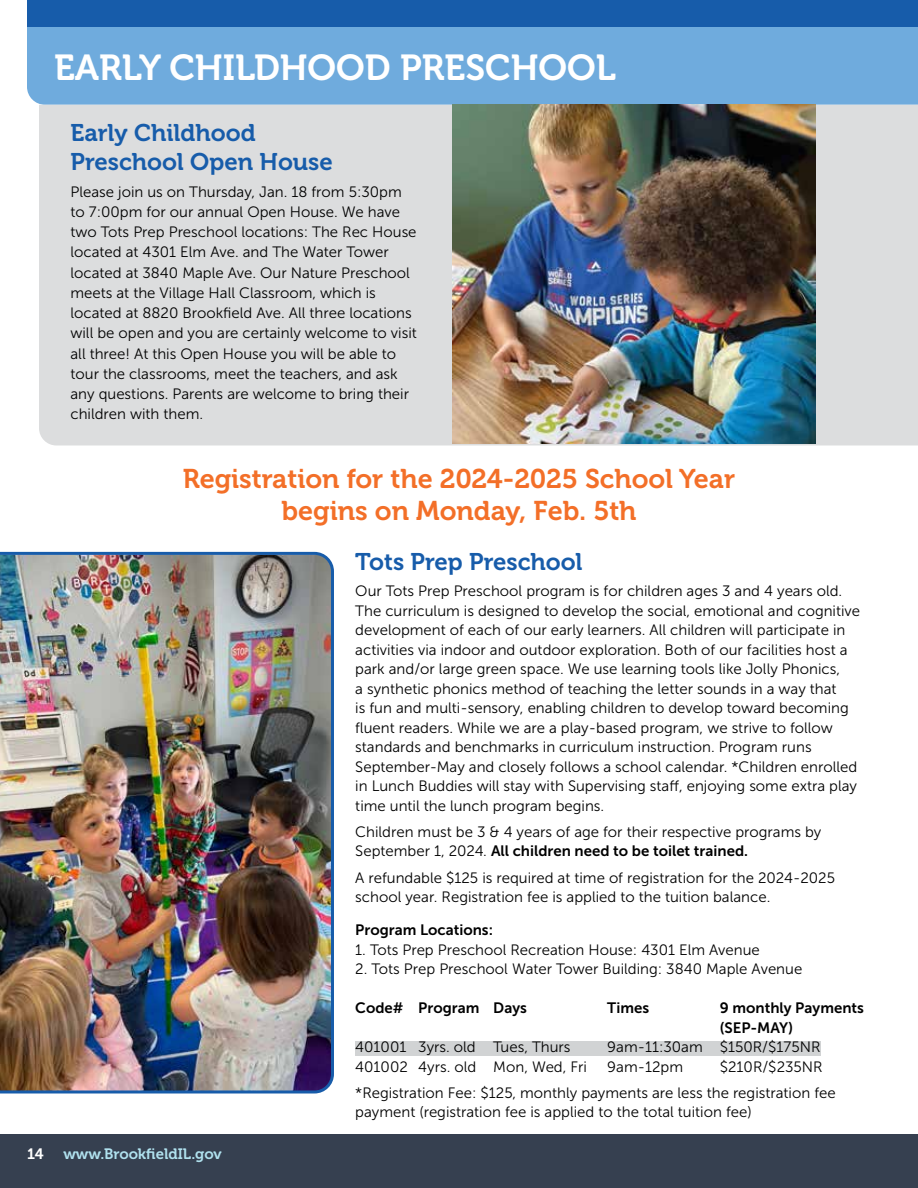
<style>
.page{position:relative;width:918px;height:1188px;background:#fff}
.page>*{position:absolute;margin:0;border:0;box-sizing:border-box;transform-origin:0 0}
.t1{font:36px "Museo 700";color:#fff}
.t2{font:27px/32.4px "Museo 700";color:#f36f28;text-align:center}
.t3{font:24px/28.8px "Museo 700";color:#175caa}
.t4{font:15px/19.5px "Museo Sans 300";color:#000}
.t5{font:15px/19.5px "Museo Sans 700";color:#000}
.t6{font:15px "Museo 700";color:#b0e1ee}
.t7{font:15px "Museo 700";color:#fff}
.s1{font-family:"Museo Sans 300"}
</style>
<div class="page">
<div style="left:0;top:1134px;width:918px;height:54px;background:#364050"></div>
<div style="left:27px;top:27px;width:891px;height:78px;background:#6fabdd"></div>
<div style="left:27px;top:0;width:891px;height:27px;background:#175caa"></div>
<div style="left:355px;top:1041px;width:465px;height:15px;background:#d1d3d4"></div>
<div style="left:39px;top:105px;width:879px;height:340px;background:#dcddde"></div>
<img style="left:453px;top:105px;width:362px;height:339px">
<img style="left:0;top:551px;width:334px;height:543px">
<h1 class="t1" style="left:54px;top:47px;width:563px">EARLY CHILDHOOD PRESCHOOL</h1>
<h3 class="t3" style="left:70px;top:118px;width:264px">Early Childhood<br>Preschool Open House</h3>
<p class="t4" style="left:70px;top:181px;width:348px;line-height:20.2px">Please join us on Thursday, Jan. 18 from 5:30pm to 7:00pm for our annual Open House. We have two Tots Prep Preschool locations: The Rec House located at 4301 Elm Ave. and The Water Tower located at 3840 Maple Ave. Our Nature Preschool meets at the Village Hall Classroom, which is located at 8820 Brookfield Ave. All three locations will be open and you are certainly welcome to visit all three! At this Open House you will be able to tour the classrooms, meet the teachers, and ask any questions. Parents are welcome to bring their children with them.</p>
<h2 class="t2" style="left:183px;top:463px;width:554px">Registration for the 2024-2025 School Year begins on Monday, Feb. 5th</h2>
<p class="t7" style="left:27px;top:1145px;width:18px">14</p>
<p class="t6" style="left:63px;top:1145px;width:160px">www.BrookfieldIL.gov</p>
<h3 class="t3" style="left:355px;top:548px;width:229px">Tots Prep Preschool</h3>
<p class="t4" style="left:355px;top:581px;width:506px">Our Tots Prep Preschool program is for children ages 3 and 4 years old.<br>The curriculum is designed to develop the social, emotional and cognitive development of each of our early learners. All children will participate in activities via indoor and outdoor exploration. Both of our facilities host a park and/or large green space. We use learning tools like Jolly Phonics,<br>a synthetic phonics method of teaching the letter sounds in a way that<br>is fun and multi-sensory, enabling children to develop toward becoming fluent readers. While we are a play-based program, we strive to follow standards and benchmarks in curriculum instruction. Program runs September-May and closely follows a school calendar. *Children enrolled in Lunch Buddies will stay with Supervising staff, enjoying some extra play time until the lunch program begins.</p>
<p class="t4" style="left:355px;top:822px;width:468px">Children must be 3 &amp; 4 years of age for their respective programs by</p>
<p class="t5" style="left:355px;top:841px;width:394px"><span class="s1">September 1, 2024.</span> All children need to be toilet trained.</p>
<p class="t4" style="left:355px;top:868px;width:481px">A refundable $125 is required at time of registration for the 2024-2025 school year. Registration fee is applied to the tuition balance.</p>
<p class="t5" style="left:355px;top:920px;width:139px">Program Locations:</p>
<p class="t4" style="left:355px;top:940px;width:406px">1. Tots Prep Preschool Recreation House: 4301 Elm Avenue</p>
<p class="t4" style="left:355px;top:959px;width:448px">2. Tots Prep Preschool Water Tower Building: 3840 Maple Avenue</p>
<p class="t5" style="left:355px;top:998px;width:173px">Code# Program Days</p>
<p class="t5" style="left:607px;top:998px;width:43px">Times</p>
<p class="t5" style="left:720px;top:998px;width:146px">9 monthly Payments (SEP-MAY)</p>
<p class="t4" style="left:355px;top:1037px;width:217px">401001 3yrs. old Tues, Thurs</p>
<p class="t4" style="left:607px;top:1037px;width:215px">9am-11:30am $150R/$175NR</p>
<p class="t4" style="left:355px;top:1057px;width:233px">401002 4yrs. old Mon, Wed, Fri</p>
<p class="t4" style="left:607px;top:1057px;width:77px">9am-12pm</p>
<p class="t4" style="left:355px;top:1053px;width:482px;line-height:26.2px;text-indent:364px">$210R/$235NR *Registration Fee: $125, monthly payments are less the registration fee</p>
<p class="t4" style="left:355px;top:1103px;width:398px">payment (registration fee is applied to the total tuition fee)</p>
</div>
